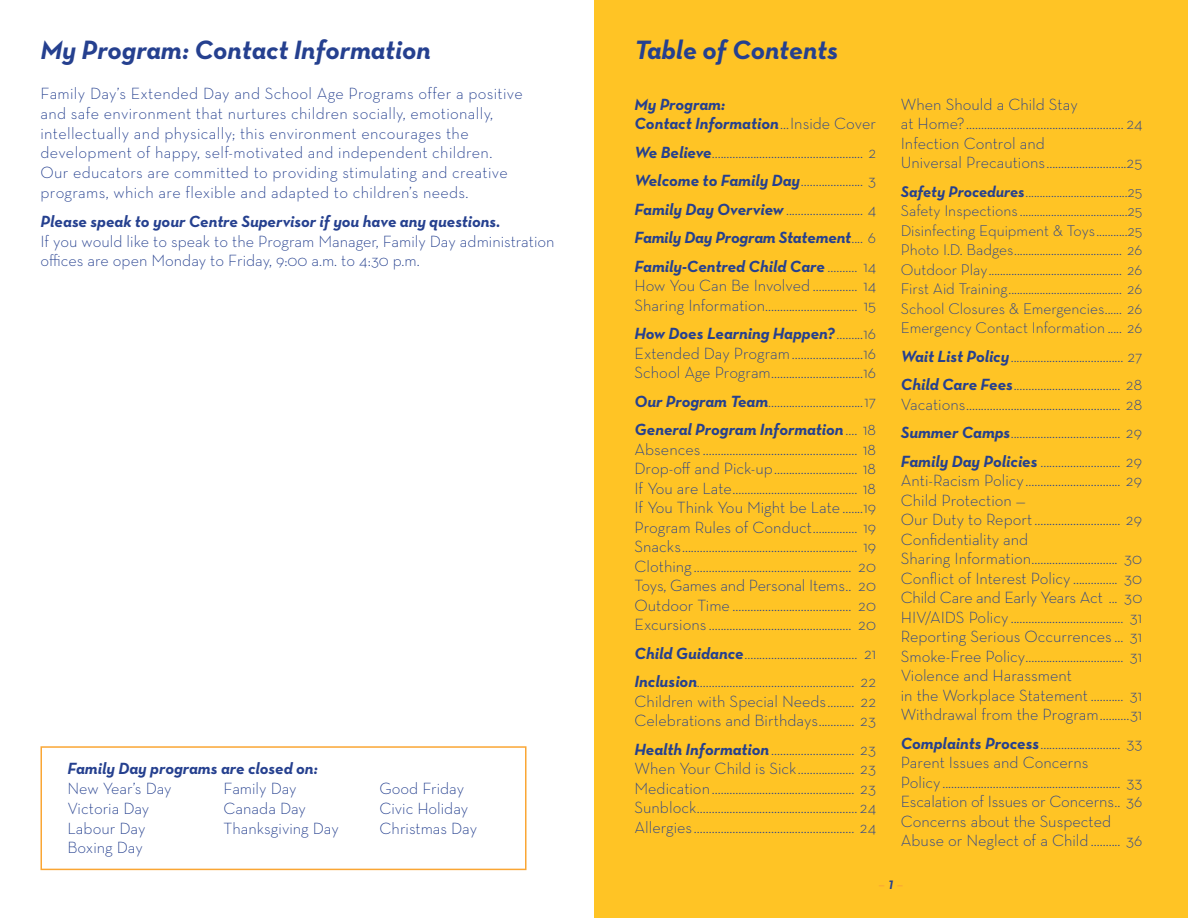
<style>
.page{position:relative;width:1188px;height:918px;background:#fff}
.page>*{position:absolute;margin:0;border:0;box-sizing:border-box;transform-origin:0 0}
.t1{font:italic 700 27px "Neutra Text";color:#25408f}
.t2{font:300 16.5px/19.5px "Neutra Text";color:#25408f}
.t3{font:300 16.5px/19.8px "Neutra Text";letter-spacing:.02em;color:#25408f}
.t4{font:italic 700 16.5px/19.5px "Neutra Text";color:#25408f}
.t5{font:16.5px "Neutra Text";color:#faa634}
.t6{font:300 15.75px/19.5px "Neutra Text";color:#25408f;text-align:justify}
.s1{font-weight:300;font-style:normal}
.s2{font-weight:700;font-style:italic}
.s3{font-weight:600;font-style:italic;color:#25408f}
</style>
<div class="page">
<div style="left:594px;top:0;width:594px;height:918px;background:#ffc425"></div>
<div style="left:40px;top:746px;width:486px;height:124px;border:2px solid #faa634"></div>
<h1 class="t1" style="left:40px;top:33px;width:392px">My Program: Contact Information</h1>
<p class="t3" style="left:40px;top:83px;width:484px">Family Day’s Extended Day and School Age Programs offer a positive and safe environment that nurtures children socially, emotionally, intellectually and physically; this environment encourages the development of happy, self-motivated and independent children.<br>Our educators are committed to providing stimulating and creative programs, which are flexible and adapted to children’s needs.</p>
<p class="t4" style="left:40px;top:211px;width:462px">Please speak to your Centre Supervisor if you have any questions.</p>
<p class="t2" style="left:40px;top:231px;width:516px">If you would like to speak to the Program Manager, Family Day administration offices are open Monday to Friday, 9:00 a.m. to 4:30 p.m.</p>
<p class="t4" style="left:67px;top:759px;width:252px">Family Day programs are closed on:</p>
<p class="t2" style="left:67px;top:778px;width:106px">New Year’s Day</p>
<p class="t2" style="left:224px;top:778px;width:75px">Family Day</p>
<p class="t2" style="left:380px;top:778px;width:86px">Good Friday</p>
<p class="t2" style="left:68px;top:798px;width:83px">Victoria Day</p>
<p class="t2" style="left:224px;top:798px;width:84px">Canada Day</p>
<p class="t2" style="left:380px;top:798px;width:90px">Civic Holiday</p>
<p class="t2" style="left:68px;top:818px;width:79px">Labour Day</p>
<p class="t2" style="left:224px;top:818px;width:117px">Thanksgiving Day</p>
<p class="t2" style="left:380px;top:818px;width:99px">Christmas Day</p>
<p class="t2" style="left:68px;top:838px;width:77px">Boxing Day</p>
<h1 class="t1" style="left:634px;top:33px;width:205px">Table of Contents</h1>
<p class="t4" style="left:635px;top:94px;width:243px">My Program:<br>Contact Information<span class="s1">...Inside Cover</span></p>
<p class="t2" style="left:635px;top:138px;width:243px;line-height:28.5px;text-align:justify"><span class="s2">We Believe</span>................................................... 2<br><span class="s2">Welcome to Family Day</span>..................... 3<br><span class="s2">Family Day Overview</span>.......................... 4<br><span class="s2">Family Day Program Statement</span>.... 6<br><span class="s2">Family-Centred Child Care</span> .......... 14</p>
<p class="t2" style="left:635px;top:276px;width:243px">How You Can Be Involved ............... 14<br>Sharing Information............................... 15</p>
<p class="t2" style="left:635px;top:324px;width:243px;text-align:justify"><span class="s2">How Does Learning Happen?</span>.........16<br>Extended Day Program........................16<br>School Age Program...............................16</p>
<p class="t2" style="left:635px;top:387px;width:243px;line-height:28.5px"><span class="s2">Our Program Team</span>................................17<br><span class="s2">General Program Information</span>.... 18</p>
<p class="t2" style="left:635px;top:439px;width:243px;text-align:justify">Absences .................................................... 18<br>Drop-off and Pick-up............................ 18<br>If You are Late.......................................... 18<br>If You Think You Might be Late .......19<br>Program Rules of Conduct............... 19<br>Snacks........................................................... 19<br>Clothing ..................................................... 20<br>Toys, Games and Personal Items.. 20<br>Outdoor Time ........................................ 20<br>Excursions ................................................ 20</p>
<p class="t2" style="left:635px;top:639px;width:243px;line-height:28.5px"><span class="s2">Child Guidance</span>...................................... 21<br><span class="s2">Inclusion</span>..................................................... 22</p>
<p class="t2" style="left:635px;top:691px;width:243px">Children with Special Needs......... 22<br>Celebrations and Birthdays............ 23</p>
<p class="t2" style="left:635px;top:739px;width:243px;text-align:justify"><span class="s2">Health Information</span>............................ 23<br>When Your Child is Sick................... 23<br>Medication................................................ 23<br>Sunblock...................................................... 24<br>Allergies...................................................... 24</p>
<p class="t2" style="left:901px;top:94px;width:243px">When Should a Child Stay<br>at Home?..................................................... 24<br>Infection Control and<br>Universal Precautions...........................25</p>
<p class="t6" style="left:901px;top:181px;width:243px"><span class="s2">Safety Procedures</span>....................................25<br>Safety Inspections ......................................25<br>Disinfecting Equipment &amp; Toys...........25<br>Photo I.D. Badges...................................... 26<br>Outdoor Play............................................... 26<br>First Aid Training........................................ 26<br>School Closures &amp; Emergencies...... 26<br>Emergency Contact Information ..... 26</p>
<p class="t2" style="left:901px;top:342px;width:243px;line-height:28.5px"><span class="s2">Wait List Policy</span>...................................... 27<br><span class="s2">Child Care Fees</span>.................................... 28</p>
<p class="t2" style="left:901px;top:390px;width:243px;line-height:28.5px;text-align:justify">Vacations.................................................... 28<br><span class="s2">Summer Camps</span>..................................... 29<br><span class="s2">Family Day Policies</span> ........................... 29</p>
<p class="t2" style="left:901px;top:471px;width:243px">Anti-Racism Policy................................ 29<br>Child Protection —<br>Our Duty to Report............................. 29<br>Confidentiality and<br>Sharing Information............................. 30<br>Conflict of Interest Policy ............... 30<br>Child Care and Early Years Act ... 30<br>HIV/AIDS Policy ...................................... 31<br>Reporting Serious Occurrences ... 31<br>Smoke-Free Policy................................. 31<br>Violence and Harassment<br>in the Workplace Statement ........... 31<br>Withdrawal from the Program..........31</p>
<p class="t2" style="left:901px;top:733px;width:243px"><span class="s2">Complaints Process</span>........................... 33<br>Parent Issues and Concerns Policy............................................................ 33<br>Escalation of Issues or Concerns.. 36<br>Concerns about the Suspected Abuse or Neglect of a Child.......... 36</p>
<p class="t5" style="left:879px;top:873px;width:26px">–<span class="s3">1</span>–</p>
</div>
